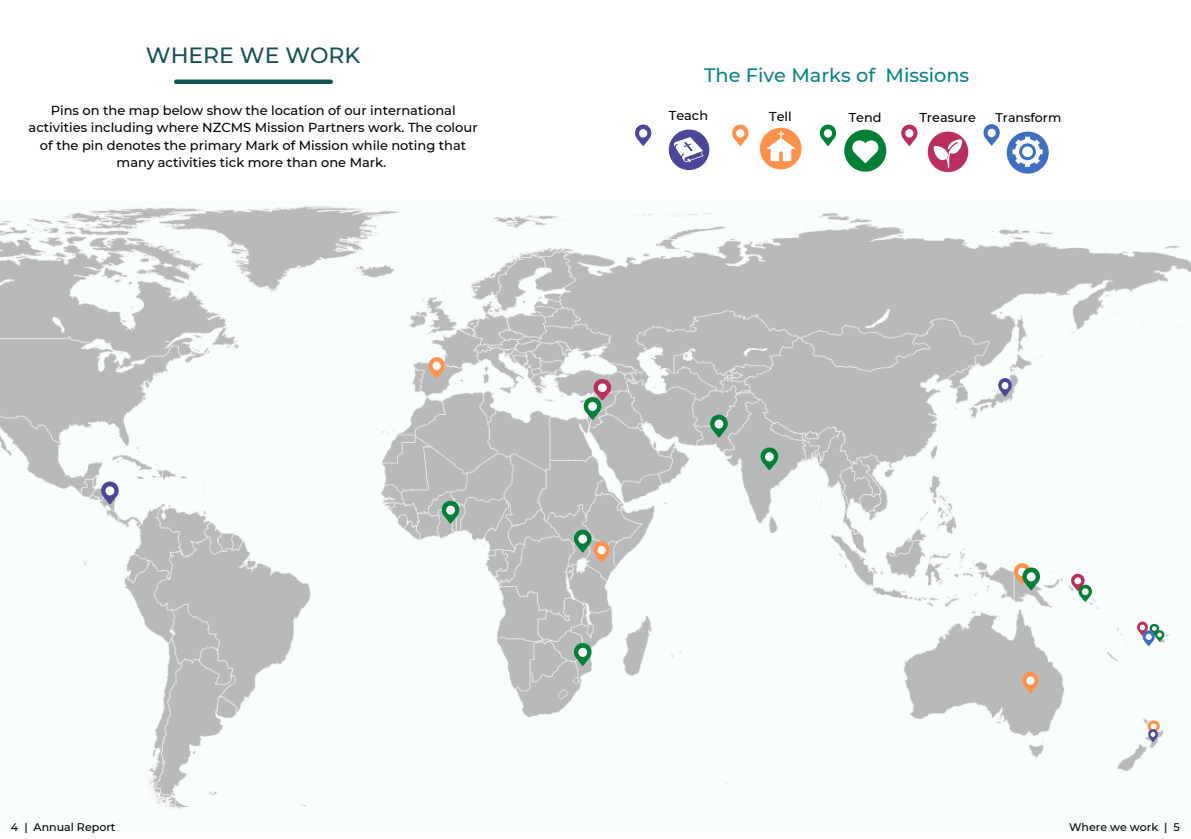
<style>
.page{position:relative;width:1191px;height:839px;background:#fff}
.page>*{position:absolute;margin:0;border:0;box-sizing:border-box;transform-origin:0 0}
.t1{font:500 22px "Montserrat";color:#155253}
.t2{font:500 19.4px "Montserrat";color:#0a8284}
.t3{font:500 13px/17.4px "Montserrat";color:#000;text-align:center}
.t4{font:500 12.8px "Montserrat";color:#000}
.t5{font:500 12.6px "Montserrat";color:#000}
.t6{font:500 11px "Montserrat";color:#000}
</style>
<div class="page">
<div style="left:176px;top:79px;width:155px;height:5px;background:#155253"></div>
<img style="left:0;top:206px;width:1191px;height:603px">
<svg style="left:100px;top:480px;width:20px;height:24px"></svg>
<div style="left:105px;top:486px;width:9px;height:9px;background:#fff;border-radius:50%"></div>
<svg style="left:428px;top:356px;width:18px;height:22px"></svg>
<div style="left:433px;top:361px;width:8px;height:9px;background:#fff;border-radius:50%"></div>
<svg style="left:441px;top:499px;width:20px;height:24px"></svg>
<div style="left:446px;top:505px;width:9px;height:9px;background:#fff;border-radius:50%"></div>
<svg style="left:583px;top:378px;width:29px;height:42px"></svg>
<div style="left:588px;top:402px;width:9px;height:9px;background:#fff;border-radius:50%"></div>
<svg style="left:573px;top:528px;width:38px;height:34px"></svg>
<div style="left:598px;top:546px;width:8px;height:8px;background:#fff;border-radius:50%"></div>
<svg style="left:573px;top:641px;width:20px;height:24px"></svg>
<svg style="left:578px;top:647px;width:9px;height:10px"></svg>
<svg style="left:709px;top:413px;width:20px;height:24px"></svg>
<div style="left:715px;top:419px;width:8px;height:9px;background:#fff;border-radius:50%"></div>
<svg style="left:760px;top:446px;width:19px;height:24px"></svg>
<div style="left:765px;top:452px;width:9px;height:9px;background:#fff;border-radius:50%"></div>
<svg style="left:998px;top:377px;width:15px;height:19px"></svg>
<div style="left:1002px;top:382px;width:6px;height:7px;background:#fff;border-radius:50%"></div>
<svg style="left:1013px;top:562px;width:28px;height:28px"></svg>
<div style="left:1027px;top:572px;width:9px;height:9px;background:#fff;border-radius:50%"></div>
<svg style="left:1022px;top:670px;width:18px;height:23px"></svg>
<div style="left:1026px;top:676px;width:9px;height:9px;background:#fff;border-radius:50%"></div>
<svg style="left:1137px;top:620px;width:28px;height:26px"></svg>
<div style="left:1146px;top:633px;width:6px;height:7px;background:#fff;border-radius:50%"></div>
<svg style="left:1070px;top:573px;width:23px;height:29px"></svg>
<div style="left:1082px;top:588px;width:7px;height:7px;background:#fff;border-radius:50%"></div>
<svg style="left:1147px;top:719px;width:14px;height:23px"></svg>
<svg style="left:635px;top:124px;width:17px;height:22px"></svg>
<div style="left:639px;top:129px;width:8px;height:9px;background:#fff;border-radius:50%"></div>
<svg style="left:732px;top:124px;width:17px;height:22px"></svg>
<div style="left:736px;top:129px;width:8px;height:9px;background:#fff;border-radius:50%"></div>
<svg style="left:819px;top:124px;width:18px;height:22px"></svg>
<div style="left:824px;top:129px;width:8px;height:9px;background:#fff;border-radius:50%"></div>
<svg style="left:901px;top:124px;width:17px;height:22px"></svg>
<div style="left:905px;top:129px;width:8px;height:9px;background:#fff;border-radius:50%"></div>
<svg style="left:983px;top:124px;width:17px;height:22px"></svg>
<div style="left:988px;top:129px;width:8px;height:8px;background:#fff;border-radius:50%"></div>
<div style="left:760px;top:128px;width:42px;height:41px;background:#ff914d;border-radius:50%"></div>
<svg style="left:767px;top:131px;width:28px;height:30px"></svg>
<div style="left:669px;top:129px;width:40px;height:41px;background:#4c4698;border-radius:50%"></div>
<svg style="left:674px;top:137px;width:30px;height:25px"></svg>
<div style="left:844px;top:130px;width:42px;height:42px;background:#008037;border-radius:50%"></div>
<svg style="left:852px;top:140px;width:27px;height:23px"></svg>
<div style="left:928px;top:131px;width:40px;height:41px;background:#bb2f5d;border-radius:50%"></div>
<svg style="left:934px;top:139px;width:28px;height:29px"></svg>
<div style="left:1007px;top:131px;width:42px;height:43px;background:#3f6ec1;border-radius:50%"></div>
<svg style="left:1013px;top:137px;width:30px;height:30px"></svg>
<p class="t1" style="left:146px;top:42px;width:216px">WHERE WE WORK</p>
<p class="t2" style="left:704px;top:63px;width:266px">The Five Marks of Missions</p>
<p class="t3" style="left:29px;top:102px;width:451px">Pins on the map below show the location of our international activities including where NZCMS Mission Partners work. The colour of the pin denotes the primary Mark of Mission while noting that many activities tick more than one Mark.</p>
<p class="t4" style="left:669px;top:108px;width:41px">Teach</p>
<p class="t4" style="left:769px;top:109px;width:24px">Tell</p>
<p class="t4" style="left:849px;top:110px;width:34px">Tend</p>
<p class="t4" style="left:919px;top:110px;width:58px">Treasure</p>
<p class="t5" style="left:996px;top:110px;width:67px">Transform</p>
<p class="t6" style="left:11px;top:820px;width:106px">4 | Annual Report</p>
<p class="t6" style="left:1069px;top:820px;width:112px">Where we work | 5</p>
</div>
